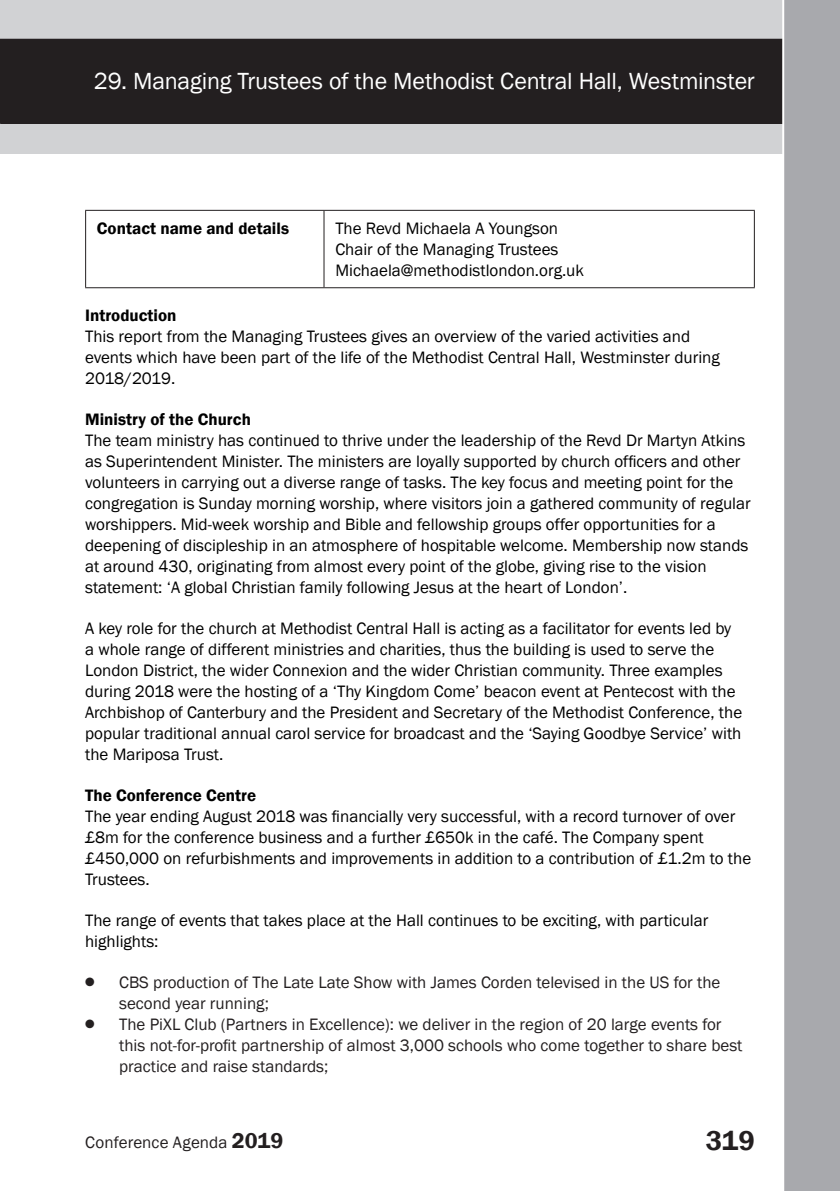
<style>
.page{position:relative;width:840px;height:1191px;background:#fff}
.page>*{position:absolute;margin:0;border:0;box-sizing:border-box;transform-origin:0 0}
.t1{font:600 28px "Franklin Gothic";color:#231f20}
.t2{font:24px "Franklin Gothic";letter-spacing:-.005em;color:#fff}
.Body{font:17px/21px "Franklin Gothic";color:#000}
.t3{font:17px/21px "Franklin Gothic";color:#231f20}
.Body-2{font:600 17px "Franklin Gothic";color:#000}
.s1{font-weight:600;font-size:22px}
</style>
<div class="page">
<div style="left:0;top:0;width:839px;height:154px;background:#d1d2d4"></div>
<div style="left:0;top:39px;width:839px;height:84px;background:#231f20"></div>
<div style="left:0;top:39px;width:839px;height:85px;border:1px solid #231f20"></div>
<div style="left:781px;top:0;width:58px;height:1191px;background:#a8a9ad"></div>
<hr style="left:85px;top:210px;width:239px;height:1px;background:#231f20">
<hr style="left:85px;top:211px;width:1px;height:76px;background:#231f20">
<hr style="left:324px;top:210px;width:430px;height:1px;background:#231f20">
<hr style="left:323px;top:211px;width:1px;height:76px;background:#231f20">
<hr style="left:753px;top:211px;width:1px;height:76px;background:#231f20">
<hr style="left:85px;top:287px;width:239px;height:1px;background:#231f20">
<hr style="left:324px;top:287px;width:430px;height:1px;background:#231f20">
<h2 class="t2" style="left:94px;top:66px;width:662px">29. Managing Trustees of the Methodist Central Hall, Westminster</h2>
<p class="Body-2" style="left:97px;top:217px;width:193px">Contact name and details</p>
<p class="Body" style="left:335px;top:218px;width:224px">The Revd Michaela A Youngson</p>
<p class="Body" style="left:335px;top:239px;width:224px">Chair of the Managing Trustees</p>
<p class="Body" style="left:335px;top:261px;width:250px">Michaela@methodistlondon.org.uk</p>
<p class="Body-2" style="left:85px;top:305px;width:93px">Introduction</p>
<p class="Body" style="left:85px;top:326px;width:636px">This report from the Managing Trustees gives an overview of the varied activities and events which have been part of the life of the Methodist Central Hall, Westminster during<br>2018/2019.</p>
<p class="Body-2" style="left:85px;top:409px;width:167px">Ministry of the Church</p>
<p class="Body" style="left:85px;top:430px;width:666px">The team ministry has continued to thrive under the leadership of the Revd Dr Martyn Atkins as Superintendent Minister. The ministers are loyally supported by church officers and other volunteers in carrying out a diverse range of tasks. The key focus and meeting point for the congregation is Sunday morning worship, where visitors join a gathered community of regular worshippers. Mid-week worship and Bible and fellowship groups offer opportunities for a deepening of discipleship in an atmosphere of hospitable welcome. Membership now stands at around 430, originating from almost every point of the globe, giving rise to the vision statement: ‘A global Christian family following Jesus at the heart of London’.</p>
<p class="Body" style="left:85px;top:618px;width:658px">A key role for the church at Methodist Central Hall is acting as a facilitator for events led by a whole range of different ministries and charities, thus the building is used to serve the London District, the wider Connexion and the wider Christian community. Three examples during 2018 were the hosting of a ‘Thy Kingdom Come’ beacon event at Pentecost with the Archbishop of Canterbury and the President and Secretary of the Methodist Conference, the popular traditional annual carol service for broadcast and the ‘Saying Goodbye Service’ with the Mariposa Trust.</p>
<p class="Body-2" style="left:85px;top:784px;width:172px">The Conference Centre</p>
<p class="Body" style="left:85px;top:806px;width:667px">The year ending August 2018 was financially very successful, with a record turnover of over £8m for the conference business and a further £650k in the café. The Company spent £450,000 on refurbishments and improvements in addition to a contribution of £1.2m to the Trustees.</p>
<p class="Body" style="left:85px;top:910px;width:624px">The range of events that takes place at the Hall continues to be exciting, with particular highlights:</p>
<p class="t3" style="left:119px;top:971px;width:602px;text-indent:-34px">● CBS production of The Late Late Show with James Corden televised in the US for the second year running;</p>
<p class="t3" style="left:119px;top:1013px;width:624px;text-indent:-34px">● The PiXL Club (Partners in Excellence): we deliver in the region of 20 large events for this not-for-profit partnership of almost 3,000 schools who come together to share best practice and raise standards;</p>
<p class="t3" style="left:85px;top:1131px;width:200px">Conference Agenda <span class="s1">2019</span></p>
<h1 class="t1" style="left:705px;top:1123px;width:51px">319</h1>
</div>
